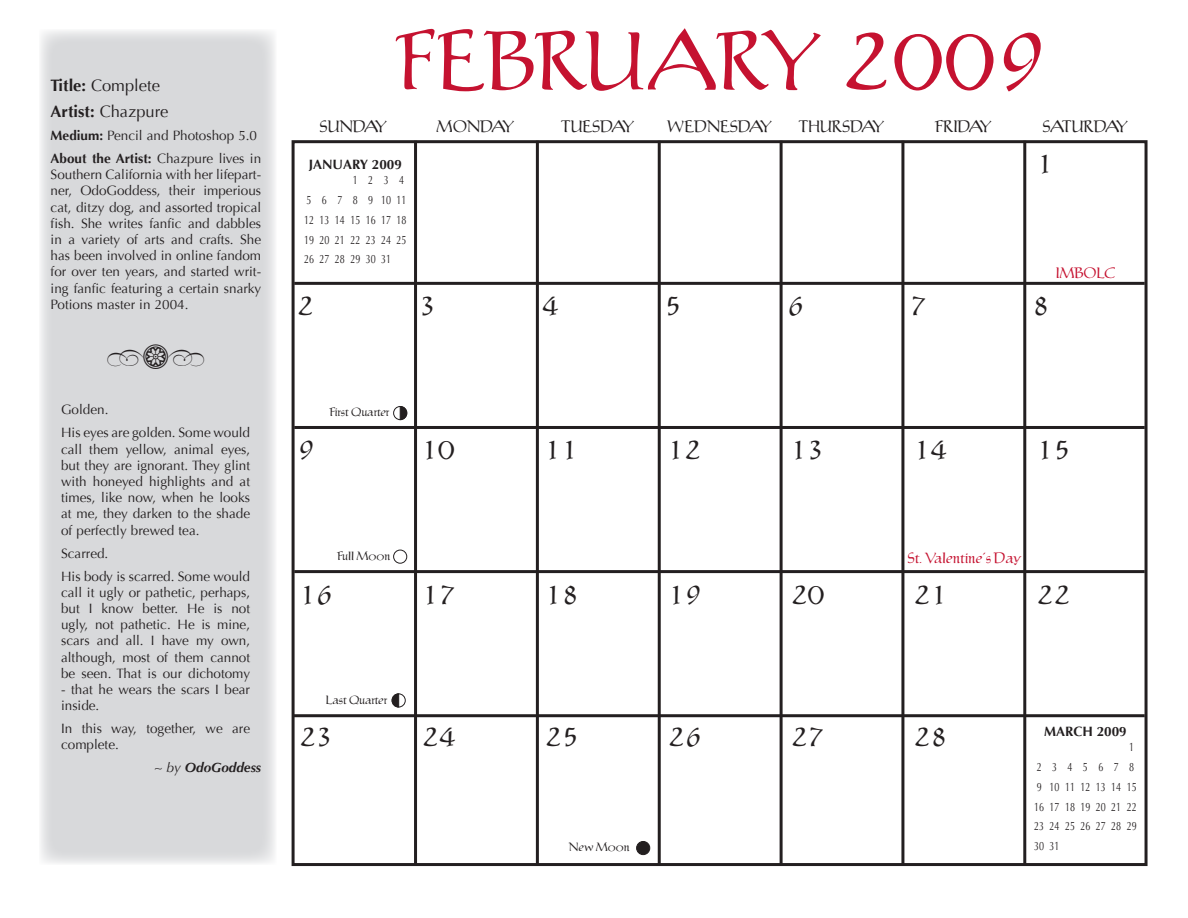
<style>
.page{position:relative;width:1188px;height:918px;background:#fff}
.page>*{position:absolute;margin:0;border:0;box-sizing:border-box;transform-origin:0 0}
.t1{font:82.5px "Marsdale";color:#c51230}
.t2{font:36px "Woodtype Ornaments Std";color:#231f20}
.t3{font:27px "Marsdale";color:#231f20}
.t4{font:16.5px "Marsdale";color:#231f20}
.t5{font:16.5px/26.5px "Optima";color:#231f20}
.t6{font:15px "Marsdale";color:#c51230}
.t7{font:13.5px/16.2px "Optima";color:#231f20}
.t8{font:700 13.5px "Optima";color:#231f20}
.t9{font:italic 700 13.5px "Optima";color:#231f20}
.t10{font:12px/19.8px "Optima";color:#231f20;scale:.75 1}
.t11{font:12px "Marsdale";color:#231f20}
.s1{font-weight:700}
.s2{font-weight:400}
</style>
<div class="page">
<div style="left:39px;top:29px;width:238px;height:836px;background:#d8d9db"></div>
<div style="left:292px;top:140px;width:856px;height:726px;border:3px solid #231f20"></div>
<hr style="left:414px;top:141px;width:3px;height:723px;background:#231f20">
<hr style="left:536px;top:141px;width:3px;height:723px;background:#231f20">
<hr style="left:658px;top:141px;width:3px;height:723px;background:#231f20">
<hr style="left:780px;top:141px;width:3px;height:723px;background:#231f20">
<hr style="left:901px;top:141px;width:3px;height:723px;background:#231f20">
<hr style="left:1023px;top:141px;width:3px;height:723px;background:#231f20">
<hr style="left:294px;top:282px;width:851px;height:3px;background:#231f20">
<hr style="left:294px;top:426px;width:851px;height:3px;background:#231f20">
<hr style="left:294px;top:570px;width:851px;height:3px;background:#231f20">
<hr style="left:294px;top:714px;width:851px;height:3px;background:#231f20">
<div style="left:637px;top:841px;width:13px;height:14px;background:#231f20;border-radius:50%"></div>
<div style="left:636px;top:841px;width:14px;height:14px;border:1px solid #231f20;border-radius:50%"></div>
<div style="left:392px;top:694px;width:13px;height:13px;border:1px solid #231f20;border-radius:50%"></div>
<svg style="left:392px;top:693px;width:7px;height:14px"></svg>
<svg style="left:394px;top:406px;width:13px;height:14px"></svg>
<div style="left:393px;top:406px;width:14px;height:14px;border:1px solid #231f20;border-radius:50%"></div>
<svg style="left:400px;top:406px;width:7px;height:14px"></svg>
<div style="left:393px;top:550px;width:14px;height:13px;border:1px solid #231f20;border-radius:50%"></div>
<p class="t5" style="left:51px;top:72px;width:119px"><span class="s1">Title:</span> Complete<br><span class="s1">Artist:</span> Chazpure</p>
<p class="t7" style="left:51px;top:124px;width:212px;line-height:23px"><span class="s1">Medium:</span> Pencil and Photoshop 5.0<br><span class="s1">About the Artist:</span> Chazpure lives in</p>
<p class="t7" style="left:51px;top:167px;width:212px;text-align:justify">Southern California with her lifepart&shy;ner, OdoGoddess, their imperious cat, ditzy dog, and assorted tropical fish. She writes fanfic and dabbles in a variety of arts and crafts. She has been involved in online fandom for over ten years, and started writ&shy;ing fanfic featuring a certain snarky Potions master in 2004.</p>
<h2 class="t2" style="left:108px;top:341px;width:98px">•••</h2>
<p class="t7" style="left:61px;top:399px;width:190px;line-height:23px">Golden.<br>His eyes are golden. Some would</p>
<p class="t7" style="left:61px;top:441px;width:191px;text-align:justify">call them yellow, animal eyes, but they are ignorant. They glint with honeyed highlights and at times, like now, when he looks at me, they darken to the shade of perfectly brewed tea.</p>
<p class="t7" style="left:61px;top:542px;width:191px;line-height:23px">Scarred.<br>His body is scarred. Some would</p>
<p class="t7" style="left:61px;top:584px;width:191px;text-align:justify">call it ugly or pathetic, perhaps, but I know better. He is not ugly, not pathetic. He is mine, scars and all. I have my own, although, most of them cannot be seen. That is our dichotomy</p>
<p class="t7" style="left:61px;top:681px;width:190px">- that he wears the scars I bear inside.</p>
<p class="t7" style="left:61px;top:721px;width:191px">In this way, together, we are complete.</p>
<p class="t9" style="left:154px;top:760px;width:108px"><span class="s2">~ by</span> OdoGoddess</p>
<h1 class="t1" style="left:393px;top:-3px;width:653px">FEBRUARY 2009</h1>
<p class="t4" style="left:319px;top:114px;width:69px">SUNDAY</p>
<p class="t4" style="left:436px;top:114px;width:80px">MONDAY</p>
<p class="t4" style="left:560px;top:114px;width:76px">TUESDAY</p>
<p class="t4" style="left:666px;top:114px;width:107px">WEDNESDAY</p>
<p class="t4" style="left:798px;top:114px;width:88px">THURSDAY</p>
<p class="t4" style="left:934px;top:114px;width:59px">FRIDAY</p>
<p class="t4" style="left:1042px;top:114px;width:87px">SATURDAY</p>
<p class="t8" style="left:309px;top:157px;width:95px">JANUARY 2009</p>
<p class="t10" style="left:304px;top:170px;width:138px;text-indent:49px">1234<br>5 6 7 8 91011<br>12 13 14 15 16 17 18<br>19 20 21 22 23 24 25<br>26 27 28 29 30 31</p>
<h3 class="t3" style="left:1036px;top:143px;width:18px">1</h3>
<h3 class="t3" style="left:296px;top:285px;width:18px">2</h3>
<h3 class="t3" style="left:419px;top:285px;width:18px">3</h3>
<h3 class="t3" style="left:541px;top:285px;width:18px">4</h3>
<h3 class="t3" style="left:664px;top:285px;width:18px">5</h3>
<h3 class="t3" style="left:786px;top:285px;width:18px">6</h3>
<h3 class="t3" style="left:909px;top:285px;width:18px">7</h3>
<h3 class="t3" style="left:1032px;top:285px;width:18px">8</h3>
<p class="t6" style="left:1056px;top:261px;width:56px">IMBOLC</p>
<p class="t11" style="left:329px;top:403px;width:61px">FIRST QUARTER</p>
<h3 class="t3" style="left:297px;top:428px;width:18px">9</h3>
<h3 class="t3" style="left:420px;top:428px;width:35px">10</h3>
<h3 class="t3" style="left:543px;top:428px;width:35px">11</h3>
<h3 class="t3" style="left:667px;top:428px;width:35px">12</h3>
<h3 class="t3" style="left:790px;top:428px;width:35px">13</h3>
<h3 class="t3" style="left:913px;top:428px;width:35px">14</h3>
<h3 class="t3" style="left:1036px;top:428px;width:35px">15</h3>
<p class="t11" style="left:337px;top:546px;width:54px">FULL MOON</p>
<p class="t6" style="left:907px;top:546px;width:116px">ST. VALENTINE'S DAY</p>
<h3 class="t3" style="left:298px;top:573px;width:35px">16</h3>
<h3 class="t3" style="left:421px;top:573px;width:35px">17</h3>
<h3 class="t3" style="left:544px;top:573px;width:35px">18</h3>
<h3 class="t3" style="left:667px;top:573px;width:35px">19</h3>
<h3 class="t3" style="left:790px;top:573px;width:35px">20</h3>
<h3 class="t3" style="left:913px;top:573px;width:35px">21</h3>
<h3 class="t3" style="left:1036px;top:573px;width:35px">22</h3>
<p class="t11" style="left:325px;top:690px;width:63px">LAST QUARTER</p>
<h3 class="t3" style="left:298px;top:716px;width:35px">23</h3>
<h3 class="t3" style="left:421px;top:716px;width:35px">24</h3>
<h3 class="t3" style="left:544px;top:716px;width:35px">25</h3>
<h3 class="t3" style="left:667px;top:716px;width:35px">26</h3>
<h3 class="t3" style="left:790px;top:716px;width:35px">27</h3>
<h3 class="t3" style="left:913px;top:716px;width:35px">28</h3>
<p class="t11" style="left:569px;top:838px;width:62px">NEW MOON</p>
<p class="t8" style="left:1044px;top:724px;width:11px">march</p>
<p class="t8" style="left:1097px;top:724px;width:32px">2009</p>
<p class="t10" style="left:1034px;top:737px;width:138px;text-indent:95px">1<br>2345678<br>9 10 11 12 13 14 15<br>16 17 18 19 20 21 22<br>23 24 25 26 27 28 29<br>30 31</p>
</div>
